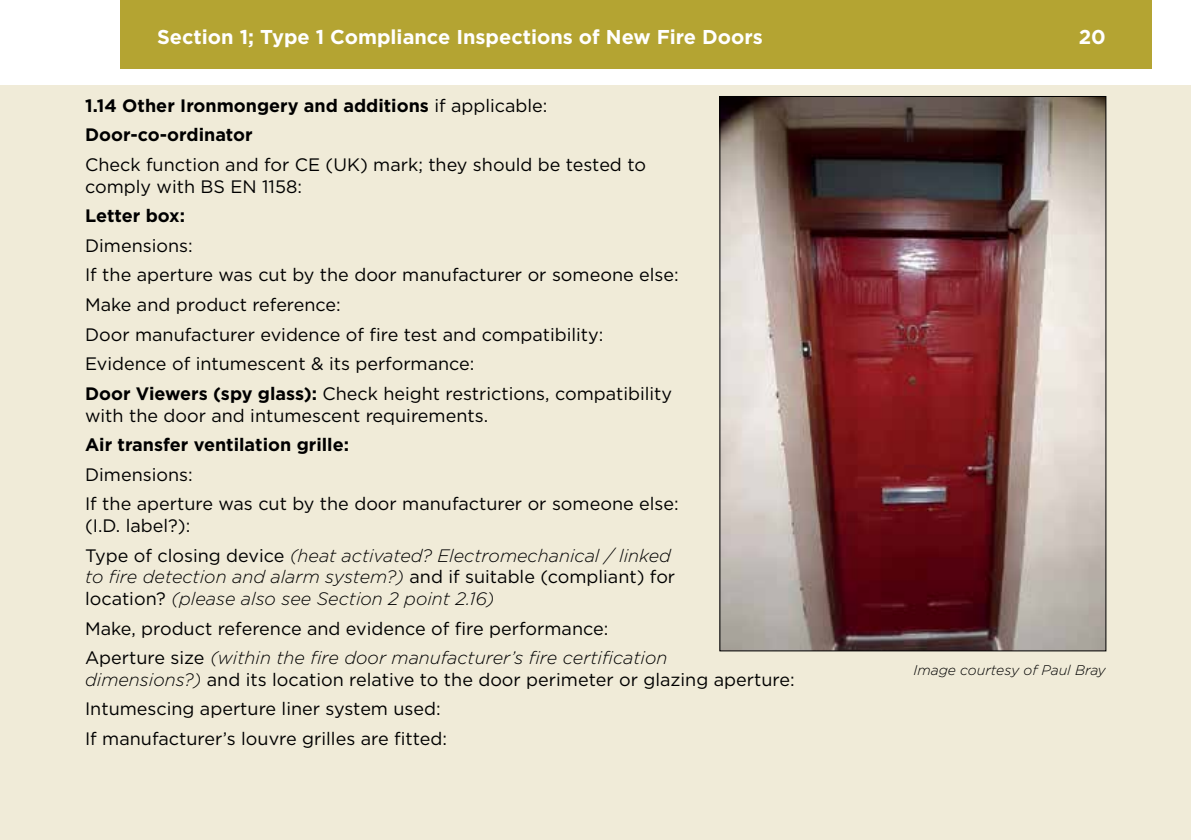
<style>
.page{position:relative;width:1191px;height:840px;background:#fff}
.page>*{position:absolute;margin:0;border:0;box-sizing:border-box;transform-origin:0 0}
.t1{font:700 20px "Gotham HTF";color:#fff}
.t2{font:18px/29.6px "Gotham HTF";color:#000}
.t3{font:italic 300 18px/29.6px "Gotham HTF";color:#000}
.t4{font:700 18px/29.6px "Gotham HTF";color:#000}
.t5{font:italic 300 14px "Gotham HTF";color:#000}
.s1{font-weight:400}
.s2{font-weight:700}
.s3{font-weight:400;font-style:normal}
.s4{font-weight:300;font-style:italic}
</style>
<div class="page">
<div style="left:0;top:85px;width:1191px;height:754px;background:#f0ebd8"></div>
<div style="left:120px;top:0;width:1031px;height:68px;background:#b4a432"></div>
<img style="left:721px;top:98px;width:383px;height:550px">
<p class="t1" style="left:157px;top:25px;width:607px">Section 1; Type 1 Compliance Inspections of New Fire Doors</p>
<p class="t1" style="left:1078px;top:25px;width:29px">20</p>
<p class="t4" style="left:85px;top:90px;width:464px">1.14 Other Ironmongery and additions <span class="s1">if applicable:<br></span>Door-co-ordinator</p>
<p class="t2" style="left:85px;top:153px;width:562px;line-height:21.6px">Check function and for CE (UK) mark; they should be tested to comply with BS EN 1158:</p>
<p class="t4" style="left:85px;top:200px;width:101px">Letter box:</p>
<p class="t2" style="left:85px;top:230px;width:595px">Dimensions:<br>If the aperture was cut by the door manufacturer or someone else:<br>Make and product reference:<br>Door manufacturer evidence of fire test and compatibility:<br>Evidence of intumescent &amp; its performance:<br><span class="s2">Door Viewers (spy glass):</span> Check height restrictions, compatibility</p>
<p class="t2" style="left:85px;top:400px;width:404px">with the door and intumescent requirements.</p>
<p class="t4" style="left:85px;top:429px;width:265px">Air transfer ventilation grille:</p>
<p class="t2" style="left:85px;top:459px;width:595px">Dimensions:<br>If the aperture was cut by the door manufacturer or someone else:</p>
<p class="t3" style="left:85px;top:510px;width:587px"><span class="s3">(I.D. label?):<br>Type of closing device</span> (heat activated? Electromechanical / linked</p>
<p class="t3" style="left:85px;top:566px;width:591px;line-height:21.6px">to fire detection and alarm system?) <span class="s3">and if suitable (compliant) for location?</span> (please also see Section 2 point 2.16)</p>
<p class="t2" style="left:85px;top:612px;width:584px">Make, product reference and evidence of fire performance:<br>Aperture size <span class="s4">(within the fire door manufacturer’s fire certification</span></p>
<p class="t2" style="left:85px;top:664px;width:711px"><span class="s4">dimensions?)</span> and its location relative to the door perimeter or glazing aperture:<br>Intumescing aperture liner system used:<br>If manufacturer’s louvre grilles are fitted:</p>
<p class="t5" style="left:913px;top:662px;width:194px">Image courtesy of Paul Bray</p>
</div>
